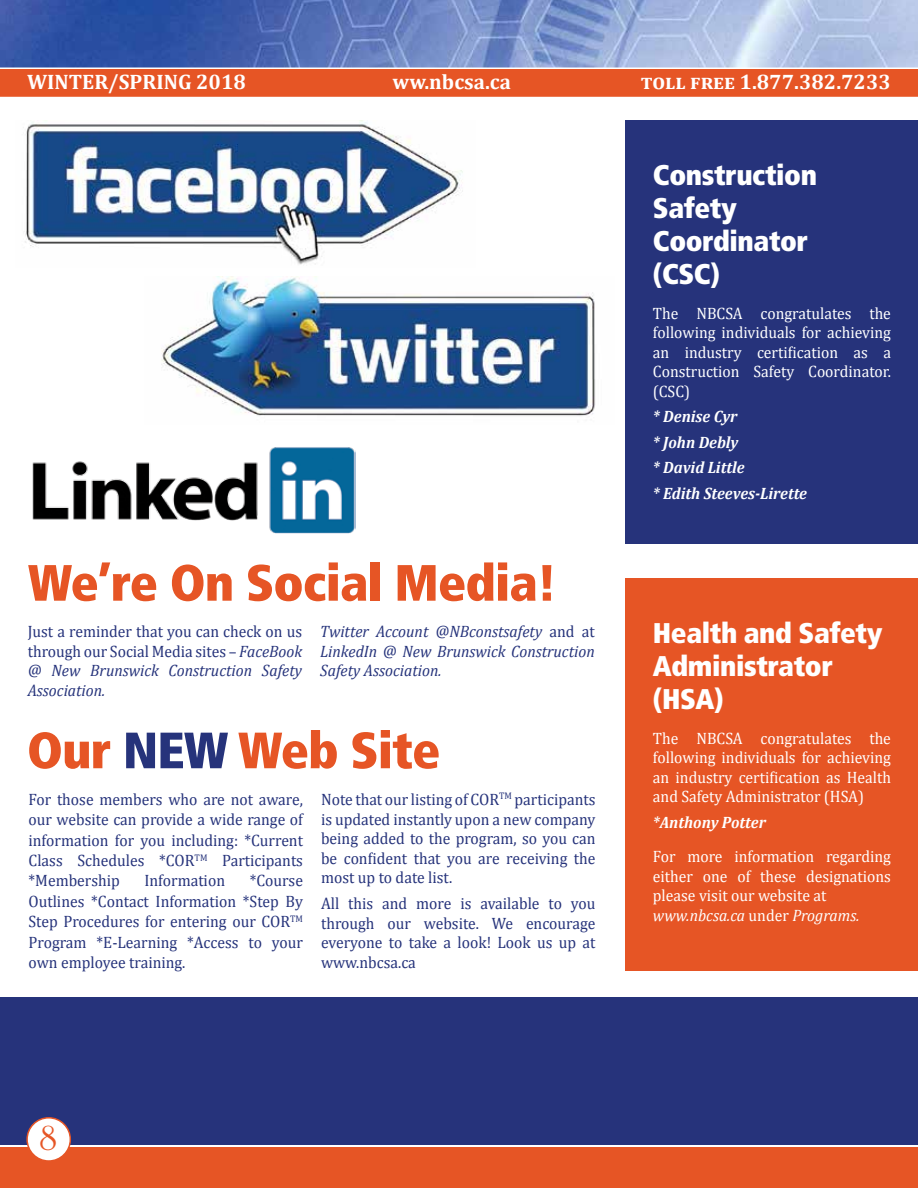
<style>
.page{position:relative;width:918px;height:1188px;background:#fff}
.page>*{position:absolute;margin:0;border:0;box-sizing:border-box;transform-origin:0 0}
.t1{font:900 condensed 51px "Frutiger";letter-spacing:-.015em;color:#e65525}
.t2{font:33px "Rochester";color:#e65525}
.t3{font:900 condensed 28.5px/33px "Frutiger";letter-spacing:-.015em;color:#fff}
.t4{font:700 21px "Cambria";color:#fff}
.t5{font:16.5px/20.4px "Cambria";color:#26337b;text-align:justify;scale:.95 1}
.t6{font:16.5px/19.5px "Cambria";color:#fff;text-align:justify;scale:.95 1}
.t7{font:italic 16.5px/19.5px "Cambria";color:#26337b;text-align:justify;scale:.95 1}
.t8{font:italic 700 16.5px/25.5px "Cambria";color:#fff;scale:.95 1}
.s1{font-style:italic}
.s2{font-style:normal}
.s3{color:#26337b}
</style>
<div class="page">
<img style="left:0;top:0;width:918px;height:68px">
<div style="left:0;top:69px;width:918px;height:28px;background:#e65525"></div>
<div style="left:0;top:997px;width:918px;height:147px;background:#26337b"></div>
<div style="left:0;top:1148px;width:918px;height:40px;background:#e65525"></div>
<div style="left:27px;top:1118px;width:43px;height:43px;background:#fff;border-radius:50%"></div>
<div style="left:26px;top:1117px;width:45px;height:45px;border:2px solid #e65525;border-radius:50%"></div>
<div style="left:625px;top:120px;width:293px;height:424px;background:#26337b"></div>
<div style="left:625px;top:578px;width:293px;height:392px;background:#e65525"></div>
<img style="left:25px;top:120px;width:438px;height:145px">
<img style="left:161px;top:277px;width:434px;height:139px">
<img style="left:32px;top:447px;width:324px;height:87px">
<p class="t4" style="left:27px;top:67px;width:220px">WINTER/SPRING 2018</p>
<p class="t4" style="left:393px;top:67px;width:120px">ww.nbcsa.ca</p>
<p class="t4" style="left:641px;top:67px;width:252px">toll free 1.877.382.7233</p>
<h1 class="t1" style="left:28px;top:552px;width:530px">We’re On Social Media!</h1>
<p class="t5" style="left:28px;top:622px;width:290px;line-height:19.5px">Just a reminder that you can check on us through our Social Media sites – <span class="s1">FaceBook @ New Brunswick Construction Safety Association.</span></p>
<p class="t7" style="left:320px;top:621px;width:290px">Twitter Account @NBconstsafety <span class="s2">and at </span>LinkedIn @ New Brunswick Construction Safety Association.</p>
<h1 class="t1" style="left:27px;top:719px;width:415px">Our <span class="s3">NEW</span> Web Site</h1>
<p class="t5" style="left:29px;top:789px;width:290px">For those members who are not aware, our website can provide a wide range of information for you including: *Current Class Schedules *COR<sup>TM</sup> Participants *Membership</p>
<p class="t5" style="left:321px;top:789px;width:290px;line-height:19.6px">Note that our listing of COR<sup>TM</sup> participants is updated instantly upon a new company being added to the program, so you can be confident that you are receiving the most up to date list.</p>
<p class="t5" style="left:321px;top:894px;width:290px;line-height:19.6px">All this and more is available to you through our website. We encourage everyone to take a look! Look us up at www.nbcsa.ca</p>
<p class="t5" style="left:144px;top:871px;width:86px">Information</p>
<p class="t5" style="left:29px;top:871px;width:290px;text-indent:221px">*Course Outlines *Contact Information *Step By Step Procedures for entering our COR<sup>TM </sup>Program *E-Learning *Access to your own employee training.</p>
<h3 class="t3" style="left:653px;top:159px;width:166px">Construction<br>Safety<br>Coordinator (CSC)</h3>
<p class="t6" style="left:653px;top:303px;width:252px">The NBCSA congratulates the following individuals for achieving an industry certification as a Construction Safety Coordinator. (CSC)</p>
<p class="t8" style="left:653px;top:403px;width:164px">* Denise Cyr<br>* John Debly<br>* David Little<br>* Edith Steeves-Lirette</p>
<h3 class="t3" style="left:653px;top:617px;width:231px">Health and Safety<br>Administrator (HSA)</h3>
<p class="t6" style="left:653px;top:728px;width:252px">The NBCSA congratulates the following individuals for achieving an industry certification as Health and Safety Administrator (HSA)</p>
<p class="t8" style="left:653px;top:809px;width:120px">*Anthony Potter</p>
<p class="t6" style="left:653px;top:847px;width:252px;text-align:left">For more information regarding either one of these designations please visit our website at <span class="s1">www.nbcsa.ca</span> under <span class="s1">Programs.</span></p>
<h2 class="t2" style="left:39px;top:1116px;width:21px">8</h2>
</div>
